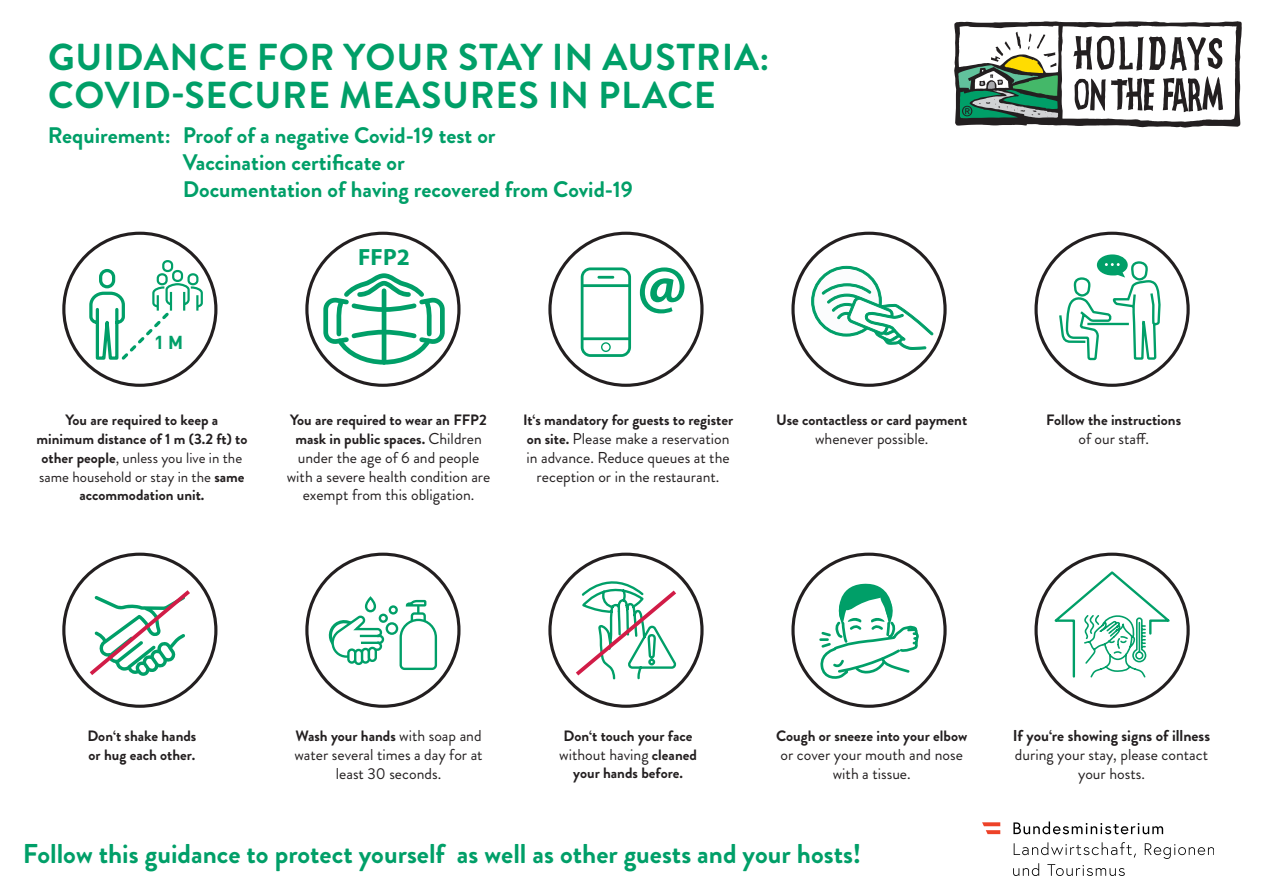
<style>
.page{position:relative;width:1263px;height:893px;background:#fff}
.page>*{position:absolute;margin:0;border:0;box-sizing:border-box;transform-origin:0 0}
.t1{font:700 37.5px/37.5px "Brandon Grotesque";letter-spacing:.02em;color:#009f68}
.t2{font:700 27.15px "Brandon Grotesque";color:#009f68}
.t3{font:700 23.55px "Myriad Pro";color:#009f68}
.t4{font:700 22.5px/27px "Brandon Grotesque";color:#009f68}
.t5{font:700 18.6px "DIN";color:#009f68}
.t6{font:15.75px/18.8px "Brandon Grotesque";color:#231f20;text-align:center}
.t7{font:700 15.75px "Brandon Grotesque";color:#231f20}
.t8{font:700 15px/18.8px "Brandon Grotesque";color:#231f20;text-align:center}
.s1{font-weight:400}
.s2{font-weight:400;font-size:15.75px}
.s3{font-weight:700;font-size:15px}
</style>
<div class="page">
<svg style="left:954px;top:21px;width:288px;height:107px"></svg>
<div style="left:62px;top:232px;width:155px;height:155px;border:3px solid #231f20;border-radius:50%"></div>
<svg style="left:88px;top:259px;width:116px;height:104px"></svg>
<div style="left:305px;top:232px;width:155px;height:155px;border:3px solid #231f20;border-radius:50%"></div>
<div style="left:548px;top:232px;width:155px;height:155px;border:3px solid #231f20;border-radius:50%"></div>
<div style="left:791px;top:232px;width:156px;height:155px;border:3px solid #231f20;border-radius:50%"></div>
<svg style="left:640px;top:267px;width:44px;height:46px"></svg>
<svg style="left:811px;top:266px;width:122px;height:84px"></svg>
<svg style="left:1058px;top:254px;width:104px;height:133px"></svg>
<svg style="left:581px;top:267px;width:50px;height:90px"></svg>
<svg style="left:321px;top:271px;width:126px;height:96px"></svg>
<svg style="left:89px;top:590px;width:101px;height:86px"></svg>
<svg style="left:398px;top:599px;width:40px;height:72px"></svg>
<svg style="left:329px;top:613px;width:61px;height:53px"></svg>
<div style="left:387px;top:623px;width:10px;height:11px;background:#fff;border-radius:50%"></div>
<div style="left:386px;top:622px;width:12px;height:13px;border:2px solid #009f68;border-radius:50%"></div>
<div style="left:365px;top:597px;width:11px;height:15px;border:2px solid #009f68;border-radius:5px"></div>
<div style="left:380px;top:615px;width:7px;height:7px;background:#fff;border-radius:50%"></div>
<div style="left:379px;top:614px;width:9px;height:9px;border:2px solid #009f68;border-radius:50%"></div>
<div style="left:389px;top:605px;width:9px;height:10px;border:2px solid #009f68;border-radius:50%"></div>
<div style="left:348px;top:650px;width:7px;height:12px;background:#fff;border-radius:3px"></div>
<div style="left:347px;top:648px;width:9px;height:16px;border:2px solid #009f68;border-radius:3px"></div>
<div style="left:355px;top:650px;width:7px;height:14px;background:#fff;border-radius:3px"></div>
<div style="left:354px;top:649px;width:9px;height:16px;border:2px solid #009f68;border-radius:3px"></div>
<div style="left:362px;top:649px;width:7px;height:13px;background:#fff;border-radius:3px"></div>
<div style="left:361px;top:648px;width:9px;height:16px;border:2px solid #009f68;border-radius:3px"></div>
<div style="left:369px;top:648px;width:7px;height:13px;background:#fff;border-radius:3px"></div>
<div style="left:368px;top:647px;width:9px;height:15px;border:2px solid #009f68;border-radius:3px"></div>
<svg style="left:572px;top:568px;width:108px;height:140px"></svg>
<div style="left:62px;top:553px;width:155px;height:155px;border:3px solid #231f20;border-radius:50%"></div>
<div style="left:305px;top:553px;width:155px;height:155px;border:3px solid #231f20;border-radius:50%"></div>
<div style="left:548px;top:553px;width:155px;height:155px;border:3px solid #231f20;border-radius:50%"></div>
<div style="left:791px;top:553px;width:156px;height:155px;border:3px solid #231f20;border-radius:50%"></div>
<div style="left:1034px;top:553px;width:156px;height:155px;border:3px solid #231f20;border-radius:50%"></div>
<svg style="left:819px;top:583px;width:100px;height:96px"></svg>
<svg style="left:1049px;top:569px;width:126px;height:110px"></svg>
<svg style="left:1013px;top:842px;width:201px;height:34px"></svg>
<svg style="left:1013px;top:821px;width:150px;height:13px"></svg>
<svg style="left:982px;top:822px;width:18px;height:12px"></svg>
<h1 class="t1" style="left:48px;top:39px;width:723px">GUIDANCE FOR YOUR STAY IN AUSTRIA:<br>COVID-SECURE MEASURES IN PLACE</h1>
<h3 class="t4" style="left:183px;top:122px;width:452px;text-indent:-135px">Requirement: Proof of a negative Covid-19 test or<br>Vaccination certificate or<br>Documentation of having recovered from Covid-19</h3>
<h3 class="t3" style="left:358px;top:244px;width:53px">FFP2</h3>
<p class="t5" style="left:154px;top:331px;width:31px">1M</p>
<p class="t8" style="left:36px;top:411px;width:212px">You are required to keep a minimum distance of 1 m (3.2 ft) to other people<span class="s1">, unless you live in the same household or stay in the</span> same accommodation unit.</p>
<p class="t8" style="left:290px;top:411px;width:198px">You are required to wear an FFP2 mask in public spaces. <span class="s2">Children</span></p>
<p class="t6" style="left:287px;top:448px;width:205px">under the age of 6 and people with a severe health condition are exempt from this obligation.</p>
<p class="t8" style="left:523px;top:411px;width:212px">It‘s mandatory for guests to register</p>
<p class="t6" style="left:526px;top:429px;width:205px"><span class="s3">on site.</span> Please make a reservation in advance. Reduce queues at the reception or in the restaurant.</p>
<p class="t8" style="left:776px;top:411px;width:192px">Use contactless or card payment</p>
<p class="t6" style="left:815px;top:429px;width:115px">whenever possible.</p>
<p class="t8" style="left:1046px;top:411px;width:136px">Follow the instructions</p>
<p class="t6" style="left:1078px;top:429px;width:72px">of our staff.</p>
<p class="t8" style="left:87px;top:726px;width:110px;text-align:left">Don‘t shake hands or hug each other.</p>
<p class="t8" style="left:295px;top:727px;width:188px">Wash your hands <span class="s2">with soap and</span></p>
<p class="t6" style="left:294px;top:745px;width:190px">water several times a day for at least 30 seconds.</p>
<p class="t8" style="left:564px;top:726px;width:130px">Don‘t touch your face</p>
<p class="t6" style="left:559px;top:745px;width:139px">without having <span class="s3">cleaned</span></p>
<p class="t8" style="left:573px;top:764px;width:111px">your hands before.</p>
<p class="t8" style="left:776px;top:727px;width:193px">Cough or sneeze into your elbow</p>
<p class="t6" style="left:781px;top:745px;width:184px">or cover your mouth and nose with a tissue.</p>
<h2 class="t2" style="left:23px;top:835px;width:840px">Follow this guidance to protect yourself as well as other guests and your hosts!</h2>
<p class="t7" style="left:1013px;top:725px;width:199px">If you‘re showing signs of illness</p>
<p class="t6" style="left:1015px;top:745px;width:195px">during your stay, please contact your hosts.</p>
</div>
